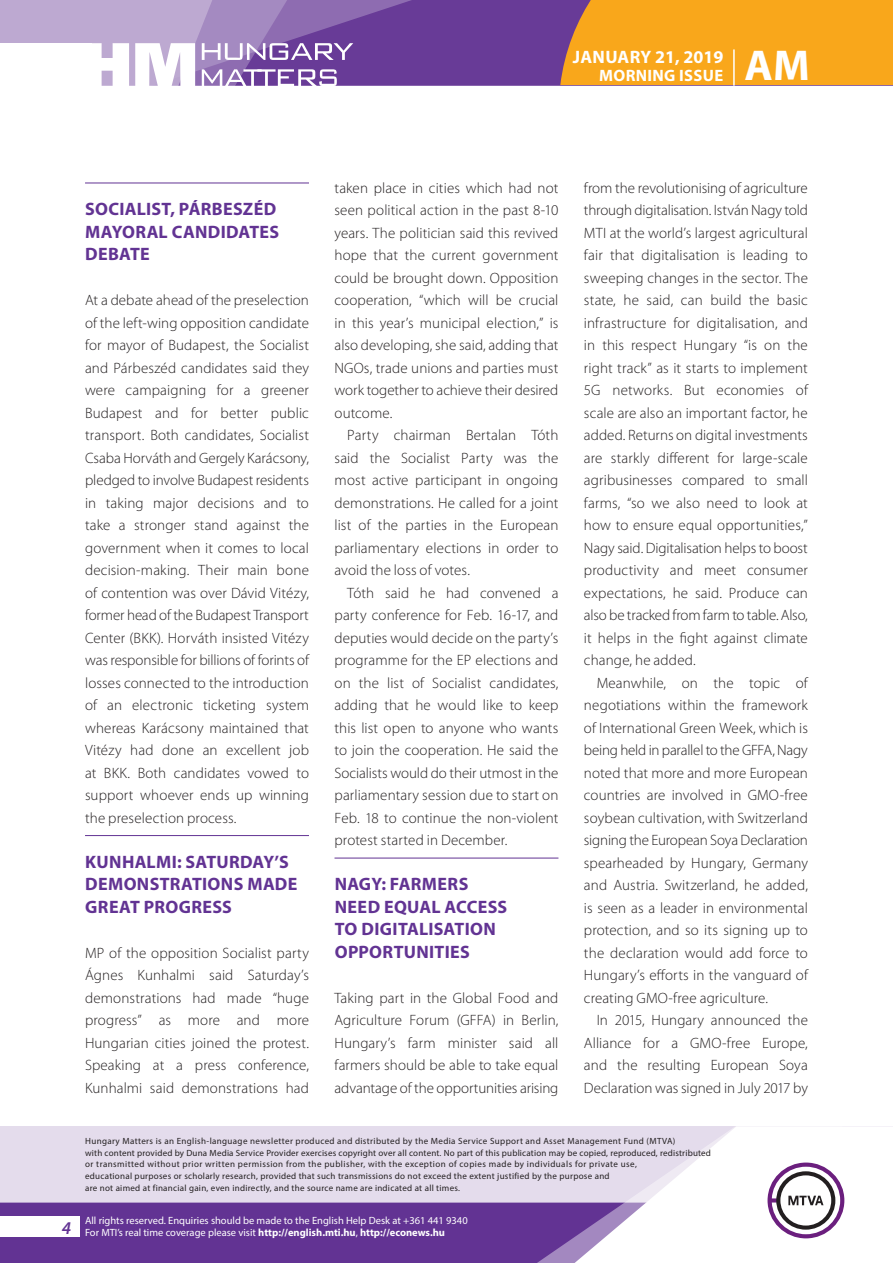
<style>
.page{position:relative;width:893px;height:1263px;background:#fff}
.page>*{position:absolute;margin:0;border:0;box-sizing:border-box;transform-origin:0 0}
.t1{font:700 43.35px "Myriad Pro";color:#fff}
.t2{font:700 18px/22.5px "Myriad Pro";letter-spacing:.015em;color:#623393}
.t3{font:700 18px "Myriad Pro";color:#fff}
.t4{font:italic 600 18px "Myriad Pro";color:#623393}
.t5{font:700 16.5px "Myriad Pro";color:#fff}
.t6{font:300 15px/22.5px "Myriad Pro";letter-spacing:.005em;color:#231f20;text-align:justify}
.t7{font:10.5px/12px "Myriad Pro";color:#fff}
.t8{font:9px/12px "Myriad Pro";letter-spacing:.03em;color:#231f20}
.s1{font-weight:700}
</style>
<div class="page">
<div style="left:0;top:1126px;width:893px;height:137px;background:#e4dcec"></div>
<div style="left:0;top:1202px;width:506px;height:61px;background:#623393"></div>
<svg style="left:506px;top:1202px;width:69px;height:61px;fill:#623393"></svg>
<svg style="left:575px;top:1126px;width:318px;height:137px"></svg>
<div style="left:0;top:1216px;width:79px;height:20px;background:#fff"></div>
<div style="left:0;top:0;width:893px;height:85px;background:#683b97"></div>
<div style="left:560px;top:0;width:333px;height:85px;background:#f9a71b"></div>
<hr style="left:733px;top:49px;width:2px;height:37px;background:#fff">
<svg style="left:0;top:0;width:479px;height:86px"></svg>
<hr style="left:85px;top:183px;width:224px;height:1px;background:#623393">
<hr style="left:85px;top:835px;width:224px;height:1px;background:#623393">
<hr style="left:334px;top:858px;width:224px;height:1px;background:#623393">
<p class="t3" style="left:573px;top:45px;width:21px">JANUARY</p>
<p class="t3" style="left:655px;top:45px;width:70px">21, 2019</p>
<p class="t5" style="left:599px;top:65px;width:12px">MORNING</p>
<p class="t5" style="left:679px;top:65px;width:10px">ISSUE</p>
<h1 class="t1" style="left:745px;top:37px;width:67px">AM</h1>
<p class="t2" style="left:85px;top:197px;width:196px">SOCIALIST, PÁRBESZÉD<br>MAYORAL CANDIDATES<br>DEBATE</p>
<p class="t6" style="left:85px;top:289px;width:225px">At a debate ahead of the preselection of the left-wing opposition candidate for mayor of Budapest, the Socialist and Párbeszéd candidates said they were campaigning for a greener Budapest and for better public transport. Both candidates, Socialist Csaba Horváth and Gergely Karácsony, pledged to involve Budapest residents in taking major decisions and to take a stronger stand against the government when it comes to local decision-making. Their main bone of contention was over Dávid Vitézy, former head of the Budapest Transport Center (BKK). Horváth insisted Vitézy was responsible for billions of forints of losses connected to the introduction of an electronic ticketing system whereas Karácsony maintained that Vitézy had done an excellent job at BKK. Both candidates vowed to support whoever ends up winning the preselection process.</p>
<p class="t2" style="left:85px;top:850px;width:214px">KUNHALMI: SATURDAY’S<br>DEMONSTRATIONS MADE<br>GREAT PROGRESS</p>
<p class="t6" style="left:85px;top:941px;width:225px">MP of the opposition Socialist party Ágnes Kunhalmi said Saturday’s demonstrations had made “huge progress” as more and more Hungarian cities joined the protest.<br>Speaking at a press conference, Kunhalmi said demonstrations had</p>
<p class="t6" style="left:334px;top:176px;width:225px">taken place in cities which had not seen political action in the past 8-10 years. The politician said this revived hope that the current government could be brought down. Opposition cooperation, “which will be crucial in this year’s municipal election,” is also developing, she said, adding that NGOs, trade unions and parties must work together to achieve their desired outcome.</p>
<p class="t6" style="left:334px;top:424px;width:225px;text-indent:13px">Party chairman Bertalan Tóth said the Socialist Party was the most active participant in ongoing demonstrations. He called for a joint list of the parties in the European parliamentary elections in order to avoid the loss of votes.</p>
<p class="t6" style="left:334px;top:581px;width:225px;text-indent:13px">Tóth said he had convened a party conference for Feb. 16-17, and deputies would decide on the party’s programme for the EP elections and on the list of Socialist candidates, adding that he would like to keep this list open to anyone who wants to join the cooperation. He said the Socialists would do their utmost in the parliamentary session due to start on Feb. 18 to continue the non-violent protest started in December.</p>
<p class="t2" style="left:335px;top:872px;width:174px">NAGY: FARMERS<br>NEED EQUAL ACCESS<br>TO DIGITALISATION<br>OPPORTUNITIES</p>
<p class="t6" style="left:334px;top:986px;width:225px">Taking part in the Global Food and Agriculture Forum (GFFA) in Berlin, Hungary’s farm minister said all farmers should be able to take equal advantage of the opportunities arising</p>
<p class="t6" style="left:584px;top:176px;width:225px">from the revolutionising of agriculture through digitalisation. István Nagy told MTI at the world’s largest agricultural fair that digitalisation is leading to sweeping changes in the sector. The state, he said, can build the basic infrastructure for digitalisation, and in this respect Hungary “is on the right track” as it starts to implement 5G networks. But economies of scale are also an important factor, he added. Returns on digital investments are starkly different for large-scale agribusinesses compared to small farms, “so we also need to look at how to ensure equal opportunities,” Nagy said. Digitalisation helps to boost productivity and meet consumer expectations, he said. Produce can also be tracked from farm to table. Also, it helps in the fight against climate change, he added.</p>
<p class="t6" style="left:584px;top:671px;width:225px;text-indent:13px">Meanwhile, on the topic of negotiations within the framework of International Green Week, which is being held in parallel to the GFFA, Nagy noted that more and more European countries are involved in GMO-free soybean cultivation, with Switzerland signing the European Soya Declaration spearheaded by Hungary, Germany and Austria. Switzerland, he added, is seen as a leader in environmental protection, and so its signing up to the declaration would add force to Hungary’s efforts in the vanguard of creating GMO-free agriculture.</p>
<p class="t6" style="left:584px;top:1009px;width:225px;text-indent:13px">In 2015, Hungary announced the Alliance for a GMO-free Europe, and the resulting European Soya Declaration was signed in July 2017 by</p>
<p class="t4" style="left:62px;top:1217px;width:11px">4</p>
<p class="t8" style="left:85px;top:1134px;width:627px">Hungary Matters is an English-language newsletter produced and distributed by the Media Service Support and Asset Management Fund (MTVA)<br>with content provided by Duna Media Service Provider exercises copyright over all content. No part of this publication may be copied, reproduced, redistributed or transmitted without prior written permission from the publisher, with the exception of copies made by individuals for private use,<br>educational purposes or scholarly research, provided that such transmissions do not exceed the extent justified by the purpose and<br>are not aimed at financial gain, even indirectly, and the source name are indicated at all times.</p>
<p class="t7" style="left:85px;top:1214px;width:384px">All rights reserved. Enquiries should be made to the English Help Desk at +361 441 9340<br>For MTI’s real time coverage please visit <span class="s1">HTTP://ENGLISH.MTI.HU</span>, <span class="s1">HTTP://ECONEWS.HU</span></p>
</div>
